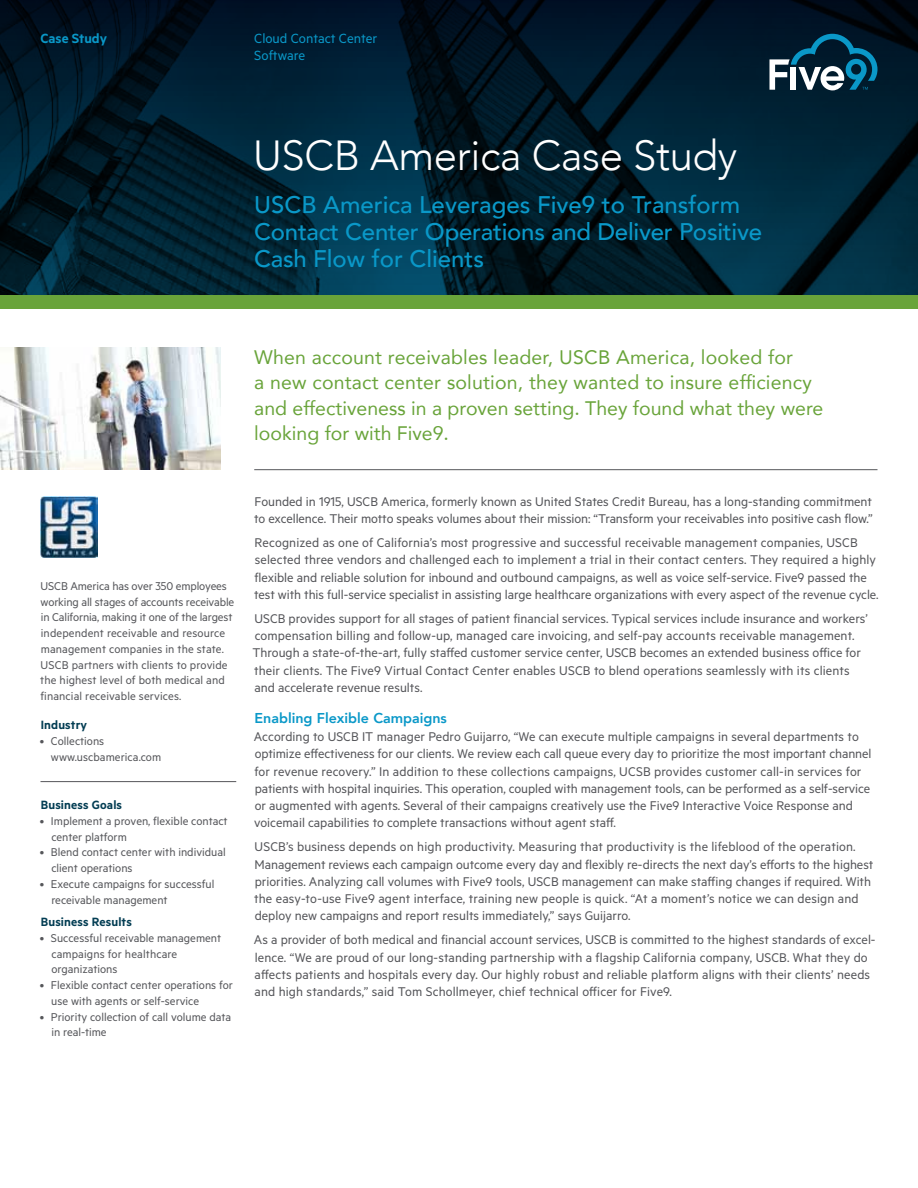
<style>
.page{position:relative;width:918px;height:1188px;background:#fff}
.page>*{position:absolute;margin:0;border:0;box-sizing:border-box;transform-origin:0 0}
.t1{font:300 42px "Avenir";letter-spacing:-.01em;color:#fff}
.t2{font:500 24px/27px "Avenir";color:#0a98c8}
.t3{font:19.5px/25.5px "Avenir";letter-spacing:.01em;color:#69a43a}
.t4{font:15px/16.5px "Metric";color:#0a98c8}
.t5{font:600 15px "Metric";color:#0a98c8}
.t6{font:14.25px/17.2px "Metric";color:#55565a}
.t7{font:800 14.25px "Avenir";color:#0a98c8}
.t8{font:600 13.5px "Metric";letter-spacing:.01em;color:#033d53}
.t9{font:12.75px/15.8px "Metric";color:#55565a}
</style>
<div class="page">
<svg style="left:0;top:0;width:918px;height:296px;background:#001f2f"></svg>
<svg style="left:770px;top:34px;width:108px;height:56px;background:#2b5468"></svg>
<hr style="left:254px;top:469px;width:624px;height:1px;background:#55565a">
<div style="left:0;top:296px;width:918px;height:13px;background:#69a43a"></div>
<img style="left:0;top:348px;width:220px;height:122px">
<hr style="left:40px;top:781px;width:196px;height:1px;background:#55565a">
<img style="left:40px;top:496px;width:57px;height:62px">
<p class="t5" style="left:40px;top:30px;width:68px">Case Study</p>
<p class="t4" style="left:254px;top:30px;width:125px">Cloud Contact Center<br>Software</p>
<h1 class="t1" style="left:253px;top:131px;width:486px">USCB America Case Study</h1>
<h2 class="t2" style="left:254px;top:190px;width:509px">USCB America Leverages Five9 to Transform<br>Contact Center Operations and Deliver Positive<br>Cash Flow for Clients</h2>
<h3 class="t3" style="left:254px;top:344px;width:571px">When account receivables leader, USCB America, looked for<br>a new contact center solution, they wanted to insure efficiency and effectiveness in a proven setting. They found what they were looking for with Five9.</h3>
<p class="t9" style="left:40px;top:578px;width:195px">USCB America has over 350 employees working all stages of accounts receivable in California, making it one of the largest independent receivable and resource management companies in the state.<br>USCB partners with clients to provide the highest level of both medical and financial receivable services.</p>
<p class="t8" style="left:41px;top:717px;width:48px">Industry</p>
<p class="t9" style="left:51px;top:733px;width:112px;text-indent:-11px">• Collections www.uscbamerica.com</p>
<p class="t8" style="left:41px;top:797px;width:83px">Business Goals</p>
<p class="t9" style="left:51px;top:813px;width:178px;text-indent:-12px">• Implement a proven, flexible contact center platform</p>
<p class="t9" style="left:51px;top:844px;width:176px;text-indent:-12px">• Blend contact center with individual client operations</p>
<p class="t9" style="left:51px;top:876px;width:165px;text-indent:-12px">• Execute campaigns for successful receivable management</p>
<p class="t8" style="left:41px;top:914px;width:93px">Business Results</p>
<p class="t9" style="left:51px;top:930px;width:171px;text-indent:-12px">• Successful receivable management campaigns for healthcare organizations</p>
<p class="t9" style="left:51px;top:977px;width:183px;text-indent:-11px">• Flexible contact center operations for use with agents or self-service</p>
<p class="t9" style="left:51px;top:1008px;width:181px;text-indent:-12px">• Priority collection of call volume data in real-time</p>
<p class="t6" style="left:254px;top:492px;width:620px">Founded in 1915, USCB America, formerly known as United States Credit Bureau, has a long-standing commitment to excellence. Their motto speaks volumes about their mission: “Transform your receivables into positive cash flow.”</p>
<p class="t6" style="left:254px;top:533px;width:626px">Recognized as one of California’s most progressive and successful receivable management companies, USCB selected three vendors and challenged each to implement a trial in their contact centers. They required a highly flexible and reliable solution for inbound and outbound campaigns, as well as voice self-service. Five9 passed the test with this full-service specialist in assisting large healthcare organizations with every aspect of the revenue cycle.</p>
<p class="t6" style="left:252px;top:609px;width:617px">USCB provides support for all stages of patient financial services. Typical services include insurance and workers’ compensation billing and follow-up, managed care invoicing, and self-pay accounts receivable management.<br>Through a state-of-the-art, fully staffed customer service center, USCB becomes an extended business office for their clients. The Five9 Virtual Contact Center enables USCB to blend operations seamlessly with its clients and accelerate revenue results.</p>
<p class="t7" style="left:255px;top:705px;width:194px">Enabling Flexible Campaigns</p>
<p class="t6" style="left:254px;top:728px;width:619px">According to USCB IT manager Pedro Guijarro, “We can execute multiple campaigns in several departments to optimize effectiveness for our clients. We review each call queue every day to prioritize the most important channel for revenue recovery.” In addition to these collections campaigns, UCSB provides customer call-in services for patients with hospital inquiries. This operation, coupled with management tools, can be performed as a self-service or augmented with agents. Several of their campaigns creatively use the Five9 Interactive Voice Response and voicemail capabilities to complete transactions without agent staff.</p>
<p class="t6" style="left:254px;top:838px;width:621px">USCB’s business depends on high productivity. Measuring that productivity is the lifeblood of the operation.<br>Management reviews each campaign outcome every day and flexibly re-directs the next day’s efforts to the highest priorities. Analyzing call volumes with Five9 tools, USCB management can make staffing changes if required. With the easy-to-use Five9 agent interface, training new people is quick. “At a moment’s notice we can design and deploy new campaigns and report results immediately,” says Guijarro.</p>
<p class="t6" style="left:254px;top:931px;width:623px">As a provider of both medical and financial account services, USCB is committed to the highest standards of excel&shy;lence. “We are proud of our long-standing partnership with a flagship California company, USCB. What they do affects patients and hospitals every day. Our highly robust and reliable platform aligns with their clients’ needs and high standards,” said Tom Schollmeyer, chief technical officer for Five9.</p>
</div>
